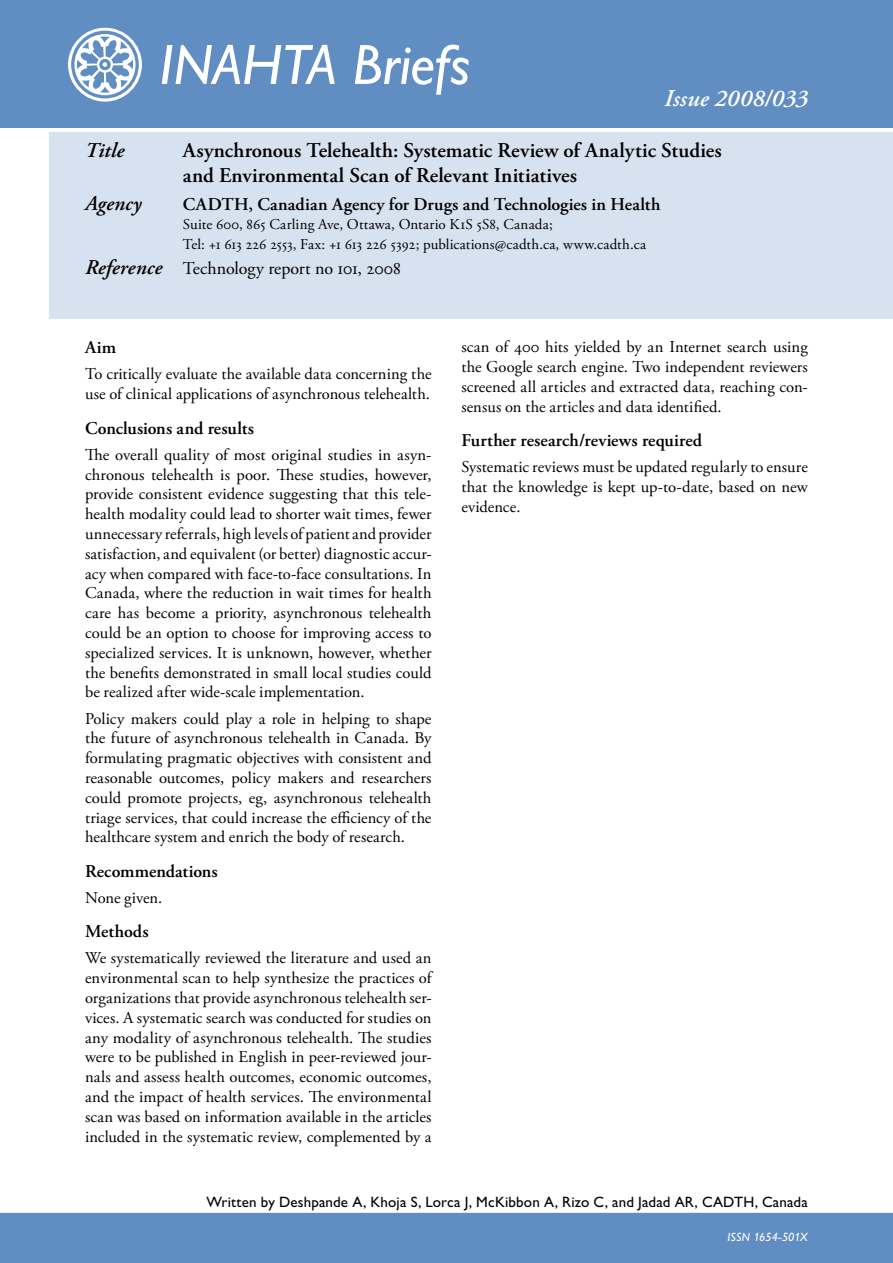
<style>
.page{position:relative;width:893px;height:1263px;background:#fff}
.page>*{position:absolute;margin:0;border:0;box-sizing:border-box;transform-origin:0 0}
.t1{font:italic 57px "Gill Alt One";color:#fff}
.Issue{font:italic 600 24px "Adobe Garamond Pro";letter-spacing:.005em;color:#fff}
.Title_ruta{font:600 21px/25.2px "Adobe Garamond Pro";color:#000}
.Agency_text{font:italic 600 21px "Adobe Garamond Pro";letter-spacing:.005em;color:#000}
.Title_ruta-2{font:italic 600 21px "Adobe Garamond Pro";letter-spacing:.005em;color:#000}
.Heading{font:600 18px "Adobe Garamond Pro";letter-spacing:.005em;color:#000}
.Agency_text-2{font:600 18px "Adobe Garamond Pro";letter-spacing:.005em;color:#000}
.Reference_text{font:18px "Adobe Garamond Pro";letter-spacing:-.005em;color:#000}
.Brödtext{font:16.5px/19.8px "Adobe Garamond Pro";letter-spacing:.005em;color:#000;text-align:justify}
.Agency_address{font:15px/19.5px "Adobe Garamond Pro";letter-spacing:.01em;color:#000}
.Written_by{font:15px "Gill Alt One";letter-spacing:.01em;color:#000}
.t2{font:italic 12px "Gill Alt One";letter-spacing:-.005em;color:#fff}
.s1{font-weight:600;font-style:italic;font-size:21px}
</style>
<div class="page">
<div style="left:49px;top:132px;width:843px;height:187px;background:#d7e2f0"></div>
<div style="left:0;top:0;width:893px;height:128px;background:#608dc2"></div>
<div style="left:0;top:1213px;width:893px;height:50px;background:#608dc2"></div>
<svg style="left:892px;top:132px;width:1px;height:187px"></svg>
<p class="t1" style="left:159px;top:32px;width:312px">INAHTA Briefs</p>
<p class="Issue" style="left:664px;top:84px;width:145px">Issue 2008/033</p>
<p class="Title_ruta-2" style="left:85px;top:138px;width:41px">Title</p>
<p class="Title_ruta" style="left:183px;top:138px;width:540px">Asynchronous Telehealth: Systematic Review of Analytic Studies and Environmental Scan of Relevant Initiatives</p>
<p class="Agency_text" style="left:85px;top:191px;width:58px">Agency</p>
<p class="Agency_text-2" style="left:183px;top:194px;width:479px">CADTH, Canadian Agency for Drugs and Technologies in Health</p>
<p class="Agency_address" style="left:183px;top:215px;width:465px">Suite 600, 865 Carling Ave, Ottawa, Ontario K1S 5S8, Canada;<br>Tel: +1 613 226 2553, Fax: +1 613 226 5392; publications@cadth.ca, www.cadth.ca</p>
<p class="Reference_text" style="left:85px;top:258px;width:317px"><span class="s1">Reference</span> Technology report no 101, 2008</p>
<p class="Heading" style="left:85px;top:337px;width:33px">Aim</p>
<p class="Brödtext" style="left:85px;top:365px;width:348px">To critically evaluate the available data concerning the use of clinical applications of asynchronous telehealth.</p>
<p class="Heading" style="left:85px;top:417px;width:170px">Conclusions and results</p>
<p class="Brödtext" style="left:85px;top:445px;width:348px">The overall quality of most original studies in asyn&shy;chronous telehealth is poor. These studies, however, provide consistent evidence suggesting that this tele&shy;health modality could lead to shorter wait times, fewer unnecessary referrals, high levels of patient and provider satisfaction, and equivalent (or better) diagnostic ac-cur&shy;acy when compared with face-to-face consultations. In Canada, where the reduction in wait times for health care has become a priority, asynchronous telehealth could be an option to choose for improving access to specialized services. It is unknown, however, whether the benefits demonstrated in small local studies could be realized after wide-scale implementation.</p>
<p class="Brödtext" style="left:85px;top:709px;width:348px">Policy makers could play a role in helping to shape the future of asynchronous telehealth in Canada. By formulating pragmatic objectives with consistent and reasonable outcomes, policy makers and researchers could promote projects, eg, asynchronous telehealth triage services, that could increase the efficiency of the healthcare system and enrich the body of research.</p>
<p class="Heading" style="left:85px;top:861px;width:134px">Recommendations</p>
<p class="Brödtext" style="left:85px;top:888px;width:79px">None given.</p>
<p class="Heading" style="left:85px;top:921px;width:65px">Methods</p>
<p class="Brödtext" style="left:85px;top:949px;width:348px">We systematically reviewed the literature and used an environmental scan to help synthesize the practices of organizations that provide asynchronous telehealth ser&shy;vices. A systematic search was conducted for studies on any modality of asynchronous telehealth. The studies were to be published in English in peer-reviewed jour&shy;nals and assess health outcomes, economic outcomes, and the impact of health services. The environmental scan was based on information available in the articles included in the systematic review, complemented by a</p>
<p class="Brödtext" style="left:461px;top:338px;width:348px">scan of 400 hits yielded by an Internet search using the Google search engine. Two independent reviewers screened all articles and extracted data, reaching con&shy;sensus on the articles and data identified.</p>
<p class="Heading" style="left:461px;top:430px;width:242px">Further research/reviews required</p>
<p class="Brödtext" style="left:461px;top:457px;width:348px">Systematic reviews must be updated regularly to ensure that the knowledge is kept up-to-date, based on new evidence.</p>
<p class="Written_by" style="left:206px;top:1193px;width:603px">Written by Deshpande A, Khoja S, Lorca J, McKibbon A, Rizo C, and Jadad AR, CADTH, Canada</p>
<p class="t2" style="left:728px;top:1230px;width:82px">ISSN 1654-501X</p>
</div>
